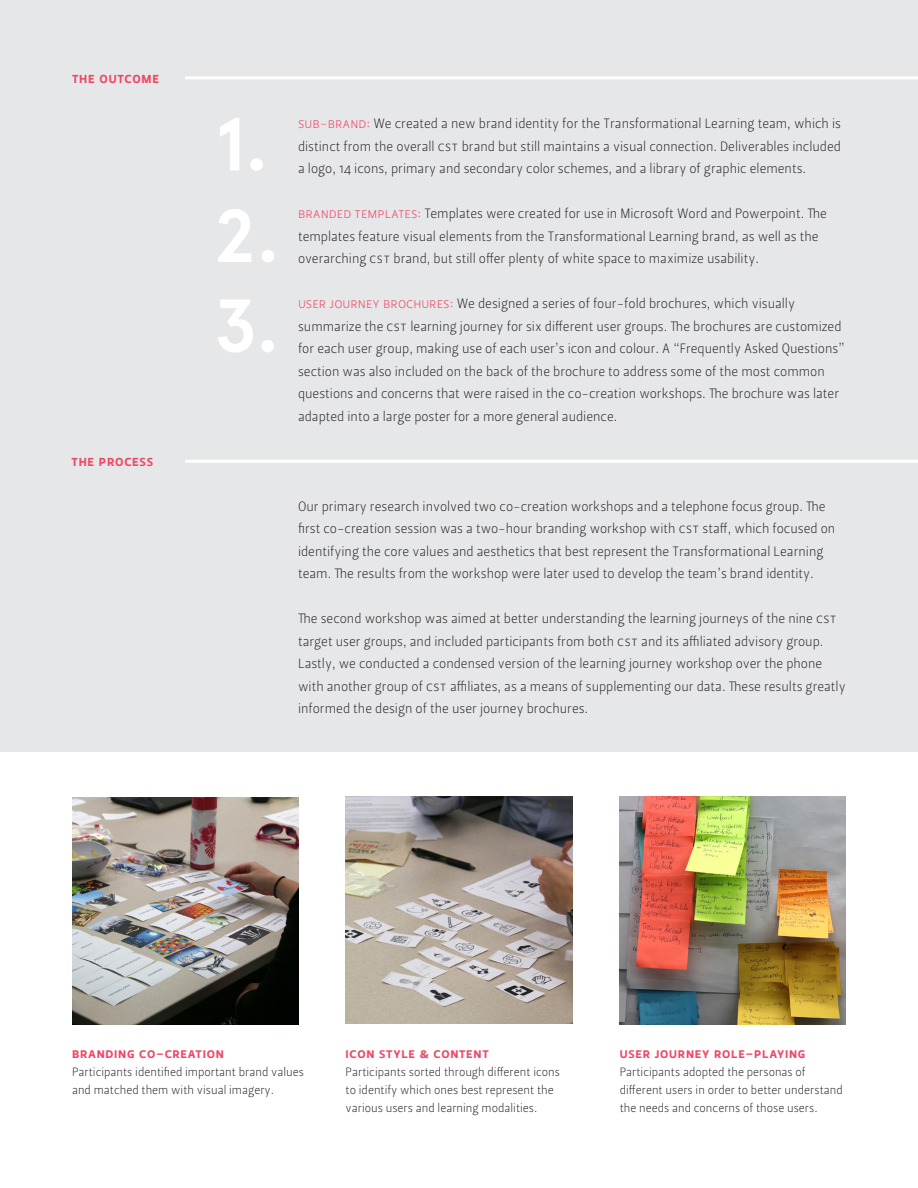
<style>
.page{position:relative;width:918px;height:1188px;background:#e6e7e9}
.page>*{position:absolute;margin:0;border:0;box-sizing:border-box;transform-origin:0 0}
.t1{font:700 75px "Apercu Pro";color:#fff}
.Leit_Subheadings{font:15px "Leitura Sans Grot 3";color:#ef4867;scale:.96 1}
.Captions{font:14.25px "Leitura Sans Grot 3";letter-spacing:.05em;color:#ef4867}
.Leitura_Body{font:13.5px/22.5px "Leitura Sans Grot 1";color:#231f20}
.Captions-2{font:12px/18px "Leitura Sans Grot 1";color:#231f20}
.s1{font-size:14.25px;color:#ef4867}
</style>
<div class="page">
<div style="left:0;top:752px;width:918px;height:436px;background:#fff"></div>
<img style="left:72px;top:797px;width:226px;height:227px">
<img style="left:619px;top:797px;width:227px;height:227px">
<hr style="left:185px;top:76px;width:733px;height:3px;background:#fff">
<hr style="left:185px;top:460px;width:733px;height:3px;background:#fff">
<img style="left:346px;top:797px;width:226px;height:227px">
<p class="Leit_Subheadings" style="left:72px;top:69px;width:9px">THE</p>
<p class="Leit_Subheadings" style="left:100px;top:69px;width:62px">OUTCOME</p>
<p class="Leit_Subheadings" style="left:71px;top:452px;width:9px">THE</p>
<p class="Leit_Subheadings" style="left:99px;top:452px;width:18px">PROCESS</p>
<p class="t1" style="left:215px;top:88px;width:56px">1.</p>
<p class="t1" style="left:213px;top:179px;width:69px">2.</p>
<p class="t1" style="left:214px;top:269px;width:68px">3.</p>
<p class="Leitura_Body" style="left:298px;top:113px;width:545px"><span class="s1">sub-bran d:</span> We created a new brand identity for the Transformational Learning team, which is distinct from the overall CST</p>
<p class="Leitura_Body" style="left:298px;top:135px;width:544px;text-indent:164px">brand but still maintains a visual connection. Deliverables included a logo, 14 icons, primary and secondary color schemes, and a library of graphic elements.</p>
<p class="Leitura_Body" style="left:298px;top:203px;width:531px"><span class="s1">bran ded templates:</span> Templates were created for use in Microsoft Word and Powerpoint. The templates feature visual elements from the Transformational Learning brand, as well as the overarching CST</p>
<p class="Leitura_Body" style="left:394px;top:248px;width:367px">brand, but still offer plenty of white space to maximize usability.</p>
<p class="Leitura_Body" style="left:298px;top:293px;width:499px"><span class="s1">user journ ey brochures:</span> We designed a series of four-fold brochures, which visually summarize the CST</p>
<p class="Leitura_Body" style="left:298px;top:315px;width:548px;text-indent:112px">learning journey for six different user groups. The brochures are customized for each user group, making use of each user’s icon and colour. A “Frequently Asked Questions” section was also included on the back of the brochure to address some of the most common questions and concerns that were raised in the co-creation workshops. The brochure was later adapted into a large poster for a more general audience.</p>
<p class="Leitura_Body" style="left:298px;top:495px;width:529px">Our primary research involved two co-creation workshops and a telephone focus group. The first co-creation session was a two-hour branding workshop with CST</p>
<p class="Leitura_Body" style="left:298px;top:518px;width:539px;text-indent:405px">staff, which focused on identifying the core values and aesthetics that best represent the Transformational Learning team. The results from the workshop were later used to develop the team’s brand identity.</p>
<p class="Leitura_Body" style="left:298px;top:608px;width:526px">The second workshop was aimed at better understanding the learning journeys of the nine CST target user groups, and included participants from both CST</p>
<p class="Leitura_Body" style="left:298px;top:630px;width:527px;text-align:justify;text-indent:343px">and its affiliated advisory group.<br>Lastly, we conducted a condensed version of the learning journey workshop over the phone with another group of CST</p>
<p class="Leitura_Body" style="left:298px;top:675px;width:549px;text-indent:152px">affiliates, as a means of supplementing our data. These results greatly informed the design of the user journey brochures.</p>
<p class="Captions" style="left:72px;top:1045px;width:153px">branding co-creation</p>
<p class="Captions-2" style="left:72px;top:1063px;width:233px">Participants identified important brand values and matched them with visual imagery.</p>
<p class="Captions" style="left:346px;top:1045px;width:145px">Icon style &amp; content</p>
<p class="Captions-2" style="left:346px;top:1063px;width:216px">Participants sorted through different icons to identify which ones best represent the various users and learning modalities.</p>
<p class="Captions" style="left:620px;top:1045px;width:187px">user journey role-playing</p>
<p class="Captions-2" style="left:620px;top:1063px;width:225px">Participants adopted the personas of different users in order to better understand the needs and concerns of those users.</p>
</div>
